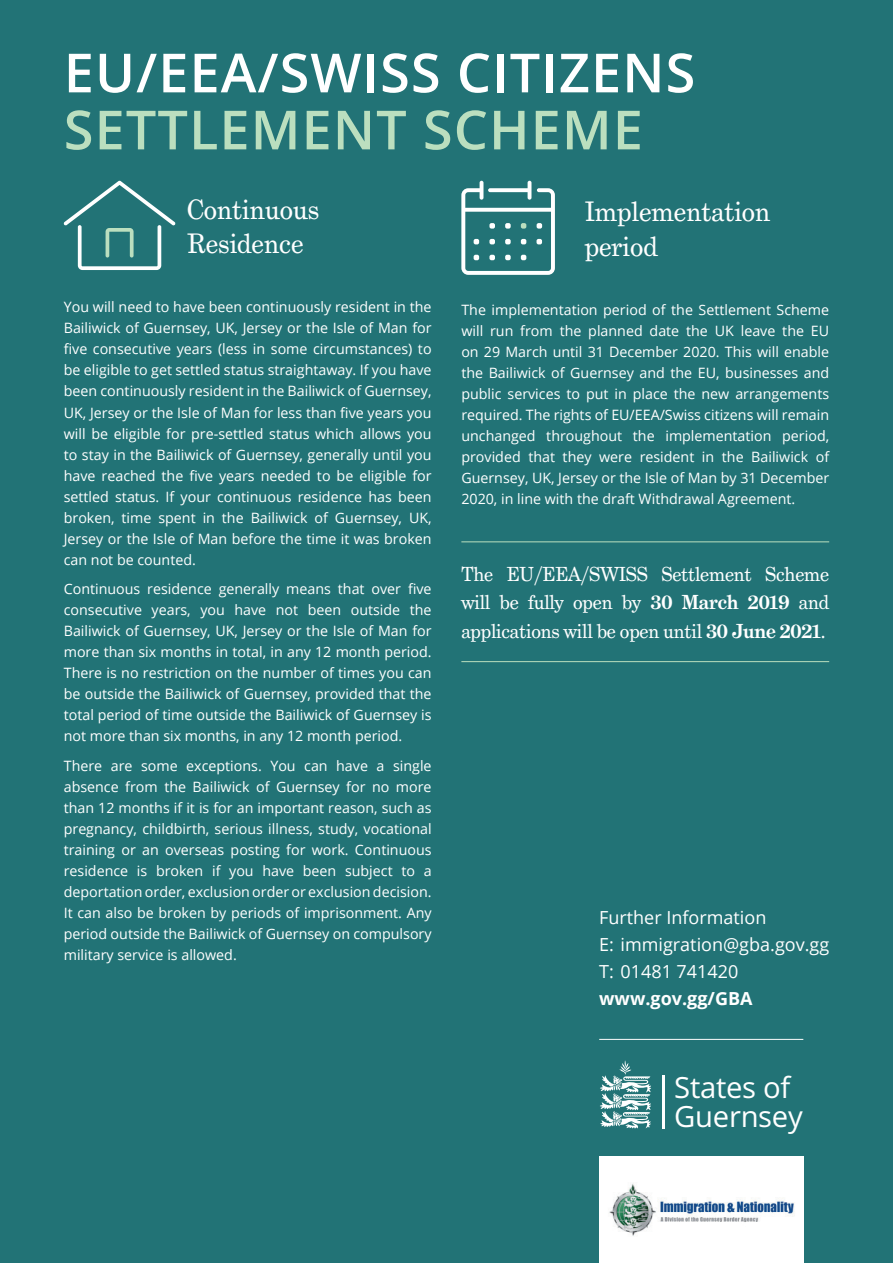
<style>
.page{position:relative;width:893px;height:1263px;background:#227376}
.page>*{position:absolute;margin:0;border:0;box-sizing:border-box;transform-origin:0 0}
.t1{font:600 54px "Open Sans";letter-spacing:.02em;color:#fff}
.t2{font:600 54px "Open Sans";letter-spacing:.02em;color:#bbdfbf}
.t3{font:29.25px/28.5px "Open Sans";letter-spacing:-.01em;color:#fff}
.t4{font:27px/34.5px "Grad";color:#fff}
.t5{font:19.5px/28.5px "Grad";letter-spacing:-.01em;color:#fff;text-align:justify}
.t6{font:18px/27px "Open Sans";color:#fff}
.t7{font:700 18px "Open Sans";color:#fff}
.t8{font:14.25px/21px "Open Sans";color:#fff;text-align:justify}
.s1{font-weight:700}
</style>
<div class="page">
<svg style="left:64px;top:181px;width:112px;height:89px"></svg>
<svg style="left:461px;top:181px;width:94px;height:94px"></svg>
<hr style="left:461px;top:541px;width:368px;height:1px;background:#bbdfbf">
<hr style="left:461px;top:661px;width:368px;height:1px;background:#bbdfbf">
<hr style="left:662px;top:1075px;width:2px;height:54px;background:#fff">
<svg style="left:600px;top:1060px;width:51px;height:69px"></svg>
<div style="left:599px;top:1157px;width:204px;height:106px;background:#fff"></div>
<img style="left:609px;top:1183px;width:186px;height:53px">
<hr style="left:599px;top:1039px;width:204px;height:1px;background:#fff">
<h1 class="t1" style="left:64px;top:36px;width:633px">EU/EEA/SWISS CITIZENS</h1>
<h1 class="t2" style="left:64px;top:93px;width:581px">SETTLEMENT SCHEME</h1>
<h3 class="t4" style="left:187px;top:192px;width:134px">Continuous<br>Residence</h3>
<h3 class="t4" style="left:585px;top:195px;width:187px">Implementation period</h3>
<p class="t8" style="left:64px;top:296px;width:369px">You will need to have been continuously resident in the Bailiwick of Guernsey, UK, Jersey or the Isle of Man for five consecutive years (less in some circumstances) to be eligible to get settled status straightaway. If you have been continuously resident in the Bailiwick of Guernsey, UK, Jersey or the Isle of Man for less than five years you will be eligible for pre-settled status which allows you to stay in the Bailiwick of Guernsey, generally until you have reached the five years needed to be eligible for settled status. If your continuous residence has been broken, time spent in the Bailiwick of Guernsey, UK, Jersey or the Isle of Man before the time it was broken can not be counted.</p>
<p class="t8" style="left:64px;top:578px;width:369px">Continuous residence generally means that over five consecutive years, you have not been outside the Bailiwick of Guernsey, UK, Jersey or the Isle of Man for more than six months in total, in any 12 month period.<br>There is no restriction on the number of times you can be outside the Bailiwick of Guernsey, provided that the total period of time outside the Bailiwick of Guernsey is not more than six months, in any 12 month period.</p>
<p class="t8" style="left:64px;top:754px;width:369px">There are some exceptions. You can have a single absence from the Bailiwick of Guernsey for no more than 12 months if it is for an important reason, such as pregnancy, childbirth, serious illness, study, vocational training or an overseas posting for work. Continuous residence is broken if you have been subject to a deportation order, exclusion order or exclusion decision.<br>It can also be broken by periods of imprisonment. Any period outside the Bailiwick of Guernsey on compulsory military service is allowed.</p>
<p class="t8" style="left:461px;top:299px;width:369px">The implementation period of the Settlement Scheme will run from the planned date the UK leave the EU on 29 March until 31 December 2020. This will enable the Bailiwick of Guernsey and the EU, businesses and public services to put in place the new arrangements required. The rights of EU/EEA/Swiss citizens will remain unchanged throughout the implementation period, provided that they were resident in the Bailiwick of Guernsey, UK, Jersey or the Isle of Man by 31 December 2020, in line with the draft Withdrawal Agreement.</p>
<h3 class="t5" style="left:461px;top:560px;width:369px">The EU/EEA/SWISS Settlement Scheme will be fully open by <span class="s1">30 March 2019</span> and applications will be open until <span class="s1">30 June 2021</span>.</h3>
<p class="t6" style="left:599px;top:903px;width:232px">Further Information<br>E: immigration@gba.gov.gg<br>T: 01481 741420</p>
<p class="t7" style="left:599px;top:985px;width:155px">www.gov.gg/GBA</p>
<h2 class="t3" style="left:674px;top:1072px;width:130px">States of<br>Guernsey</h2>
</div>
